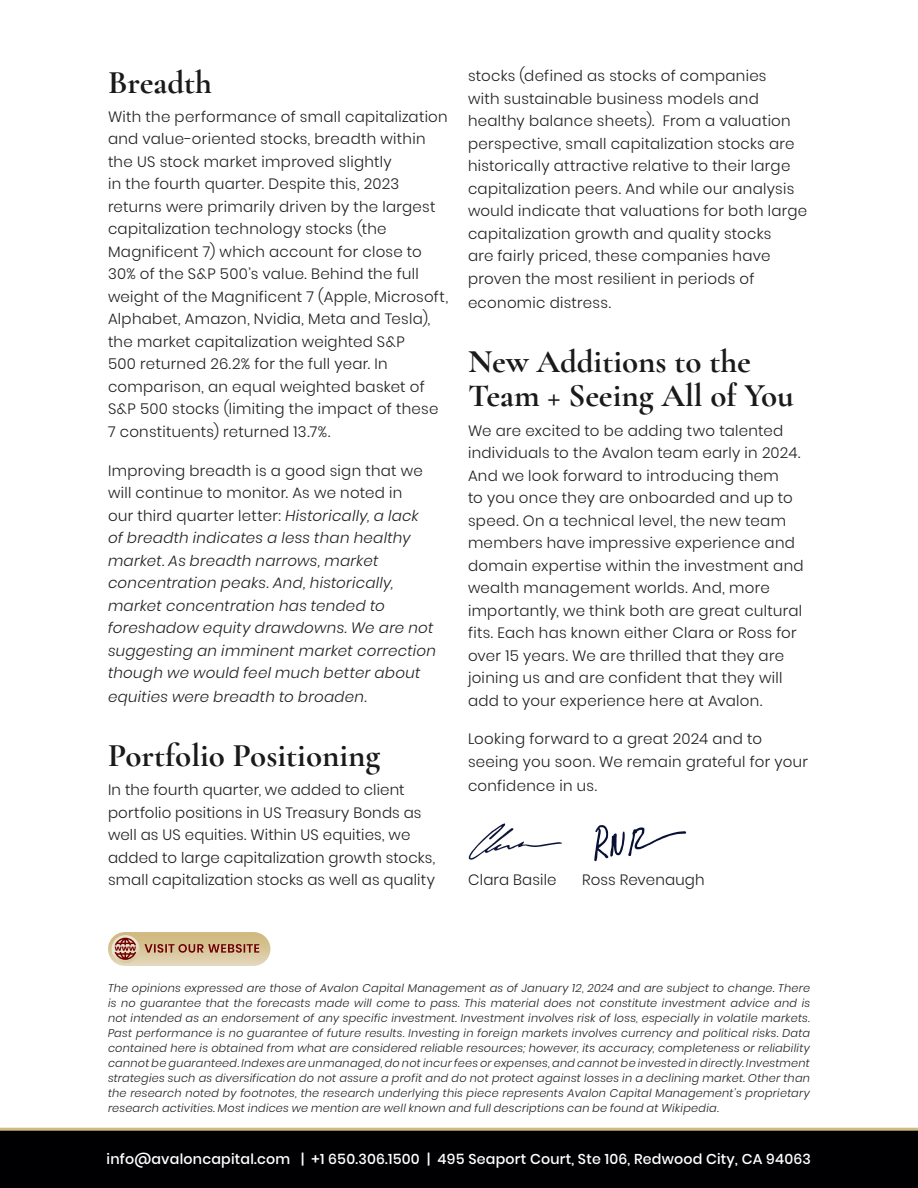
<style>
.page{position:relative;width:918px;height:1188px;background:#fff}
.page>*{position:absolute;margin:0;border:0;box-sizing:border-box;transform-origin:0 0}
.t1{font:700 33px/34.5px "Cormorant Garamond";color:#1a1a1a}
.t2{font:300 15px/22.5px "Poppins";letter-spacing:.02em;color:#231f20}
.t3{font:italic 300 15px/22.5px "Poppins";letter-spacing:.02em;color:#231f20}
.t4{font:500 14.25px "Poppins";letter-spacing:.015em;color:#fff}
.t5{font:italic 300 11.25px/15px "Poppins";letter-spacing:.02em;color:#231f20;text-align:justify}
.s1{font-style:normal}
</style>
<div class="page">
<div style="left:0;top:1128px;width:918px;height:60px;background:#000002"></div>
<img style="left:594px;top:825px;width:93px;height:37px">
<img style="left:468px;top:823px;width:94px;height:37px">
<div style="left:108px;top:932px;width:162px;height:34px;background:linear-gradient(to bottom,#ceb478,#e2d6b8);border-radius:17px"></div>
<svg style="left:112px;top:935px;width:27px;height:28px"></svg>
<svg style="left:145px;top:944px;width:115px;height:9px"></svg>
<hr style="left:0;top:1128px;width:918px;height:3px;background:#d1ba82">
<h1 class="t1" style="left:108px;top:65px;width:106px">Breadth</h1>
<p class="t2" style="left:108px;top:105px;width:342px">With the performance of small capitalization and value-oriented stocks, breadth within the US stock market improved slightly<br>in the fourth quarter. Despite this, 2023 returns were primarily driven by the largest capitalization technology stocks (the Magnificent 7) which account for close to 30% of the S&amp;P 500’s value. Behind the full weight of the Magnificent 7 (Apple, Microsoft, Alphabet, Amazon, Nvidia, Meta and Tesla), the market capitalization weighted S&amp;P<br>500 returned 26.2% for the full year. In comparison, an equal weighted basket of S&amp;P 500 stocks (limiting the impact of these 7 constituents) returned 13.7%.</p>
<p class="t3" style="left:108px;top:459px;width:330px"><span class="s1">Improving breadth is a good sign that we will continue to monitor. As we noted in<br>our third quarter letter:</span> Historically, a lack of breadth indicates a less than healthy market. As breadth narrows, market concentration peaks. And, historically, market concentration has tended to foreshadow equity drawdowns. We are not suggesting an imminent market correction though we would feel much better about</p>
<p class="t3" style="left:108px;top:686px;width:260px">equities were breadth to broaden.</p>
<h1 class="t1" style="left:108px;top:738px;width:274px">Portfolio Positioning</h1>
<p class="t2" style="left:108px;top:779px;width:329px">In the fourth quarter, we added to client portfolio positions in US Treasury Bonds as well as US equities. Within US equities, we added to large capitalization growth stocks, small capitalization stocks as well as quality</p>
<p class="t2" style="left:468px;top:65px;width:341px">stocks (defined as stocks of companies<br>with sustainable business models and healthy balance sheets). From a valuation perspective, small capitalization stocks are historically attractive relative to their large capitalization peers. And while our analysis would indicate that valuations for both large capitalization growth and quality stocks<br>are fairly priced, these companies have proven the most resilient in periods of</p>
<p class="t2" style="left:468px;top:291px;width:145px">economic distress.</p>
<h1 class="t1" style="left:468px;top:344px;width:327px">New Additions to the<br>Team + Seeing All of You</h1>
<p class="t2" style="left:468px;top:419px;width:337px">We are excited to be adding two talented individuals to the Avalon team early in 2024.<br>And we look forward to introducing them<br>to you once they are onboarded and up to speed. On a technical level, the new team members have impressive experience and domain expertise within the investment and wealth management worlds. And, more importantly, we think both are great cultural fits. Each has known either Clara or Ross for over 15 years. We are thrilled that they are joining us and are confident that they will add to your experience here at Avalon.</p>
<p class="t2" style="left:468px;top:728px;width:341px">Looking forward to a great 2024 and to seeing you soon. We remain grateful for your</p>
<p class="t2" style="left:468px;top:774px;width:131px">confidence in us.</p>
<p class="t2" style="left:468px;top:869px;width:90px">Clara Basile</p>
<p class="t2" style="left:582px;top:869px;width:124px">Ross Revenaugh</p>
<p class="t5" style="left:108px;top:981px;width:704px">The opinions expressed are those of Avalon Capital Management as of January 12, 2024 and are subject to change. There is no guarantee that the forecasts made will come to pass. This material does not constitute investment advice and is not intended as an endorsement of any specific investment. Investment involves risk of loss, especially in volatile markets.<br>Past performance is no guarantee of future results. Investing in foreign markets involves currency and political risks. Data contained here is obtained from what are considered reliable resources; however, its accuracy, completeness or reliability cannot be guaranteed. Indexes are unmanaged, do not incur fees or expenses, and cannot be invested in directly. Investment strategies such as diversification do not assure a profit and do not protect against losses in a declining market. Other than the research noted by footnotes, the research underlying this piece represents Avalon Capital Management’s proprietary research activities. Most indices we mention are well known and full descriptions can be found at Wikipedia.</p>
<p class="t4" style="left:107px;top:1151px;width:706px">info@avaloncapital.com | +1 650.306.1500 | 495 Seaport Court, Ste 106, Redwood City, CA 94063</p>
</div>
